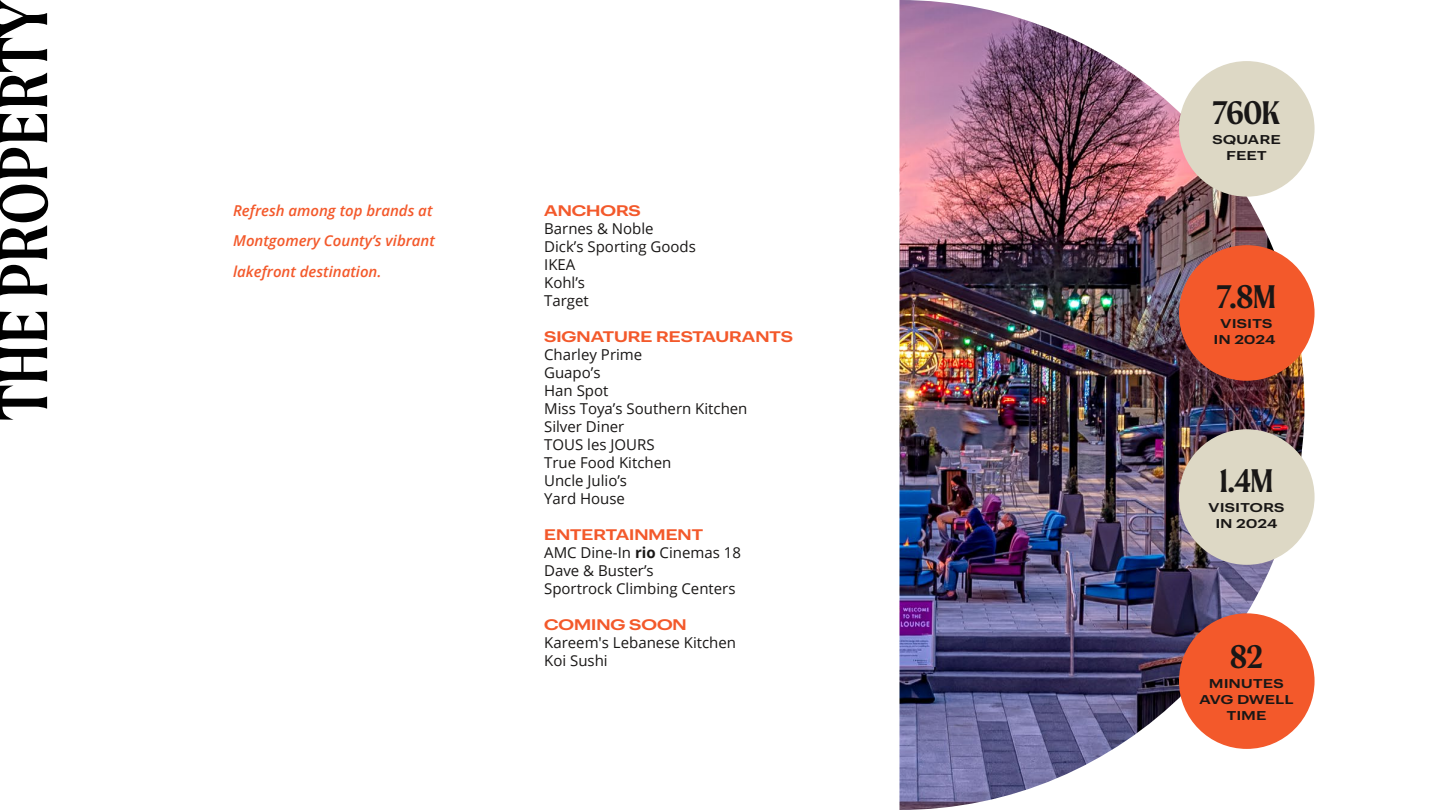
<style>
.page{position:relative;width:1440px;height:810px;background:#fff}
.page>*{position:absolute;margin:0;border:0;box-sizing:border-box;transform-origin:0 0}
.t1{font:72.5px "Moret";color:#000}
.t2{font:600 35px "Moret";letter-spacing:-.025em;color:#191716}
.t3{font:15px/18px "Open Sans";color:#191716}
.t4{font:italic 600 15px/30.5px "Open Sans";color:#f3592b}
.t5{font:600 15px "Graphik Wide";color:#f3592b}
.t6{font:600 12.5px/16.2px "Graphik Wide";letter-spacing:.04em;color:#191716;text-align:center}
.s1{font-weight:700}
</style>
<div class="page">
<img style="left:899px;top:0;width:405px;height:810px">
<div style="left:1179px;top:613px;width:136px;height:136px;background:#f3592b;border-radius:50%"></div>
<div style="left:1179px;top:429px;width:136px;height:136px;background:#ddd8c5;border-radius:50%"></div>
<div style="left:1179px;top:245px;width:136px;height:136px;background:#f3592b;border-radius:50%"></div>
<div style="left:1179px;top:61px;width:136px;height:136px;background:#ddd8c5;border-radius:50%"></div>
<h1 class="t1" style="left:-6px;top:420px;width:422px;rotate:-90deg">THE PROPERTY</h1>
<p class="t4" style="left:233px;top:196px;width:203px">Refresh among top brands at<br>Montgomery County’s vibrant lakefront destination.</p>
<p class="t5" style="left:544px;top:204px;width:98px">ANCHORS</p>
<p class="t3" style="left:544px;top:221px;width:153px">Barnes &amp; Noble<br>Dick’s Sporting Goods<br>IKEA<br>Kohl’s<br>Target</p>
<p class="t5" style="left:544px;top:330px;width:250px">SIGNATURE RESTAURANTS</p>
<p class="t3" style="left:544px;top:347px;width:205px">Charley Prime<br>Guapo’s<br>Han Spot<br>Miss Toya’s Southern Kitchen<br>Silver Diner<br>TOUS les JOURS<br>True Food Kitchen<br>Uncle Julio’s<br>Yard House</p>
<p class="t5" style="left:544px;top:528px;width:160px">ENTERTAINMENT</p>
<p class="t3" style="left:544px;top:545px;width:198px">AMC Dine-In <span class="s1">rio</span> Cinemas 18<br>Dave &amp; Buster’s<br>Sportrock Climbing Centers</p>
<p class="t5" style="left:544px;top:618px;width:144px">COMING SOON</p>
<p class="t3" style="left:544px;top:635px;width:193px">Kareem's Lebanese Kitchen<br>Koi Sushi</p>
<h2 class="t2" style="left:1213px;top:91px;width:69px">760K</h2>
<p class="t6" style="left:1212px;top:132px;width:70px">SQUARE<br>FEET</p>
<h2 class="t2" style="left:1217px;top:275px;width:61px">7.8M</h2>
<p class="t6" style="left:1214px;top:316px;width:63px">VISITS<br>IN 2024</p>
<h2 class="t2" style="left:1219px;top:459px;width:56px">1.4M</h2>
<p class="t6" style="left:1209px;top:500px;width:77px">VISITORS<br>IN 2024</p>
<h2 class="t2" style="left:1230px;top:635px;width:35px">82</h2>
<p class="t6" style="left:1199px;top:676px;width:96px">MINUTES<br>AVG DWELL<br>TIME</p>
</div>
